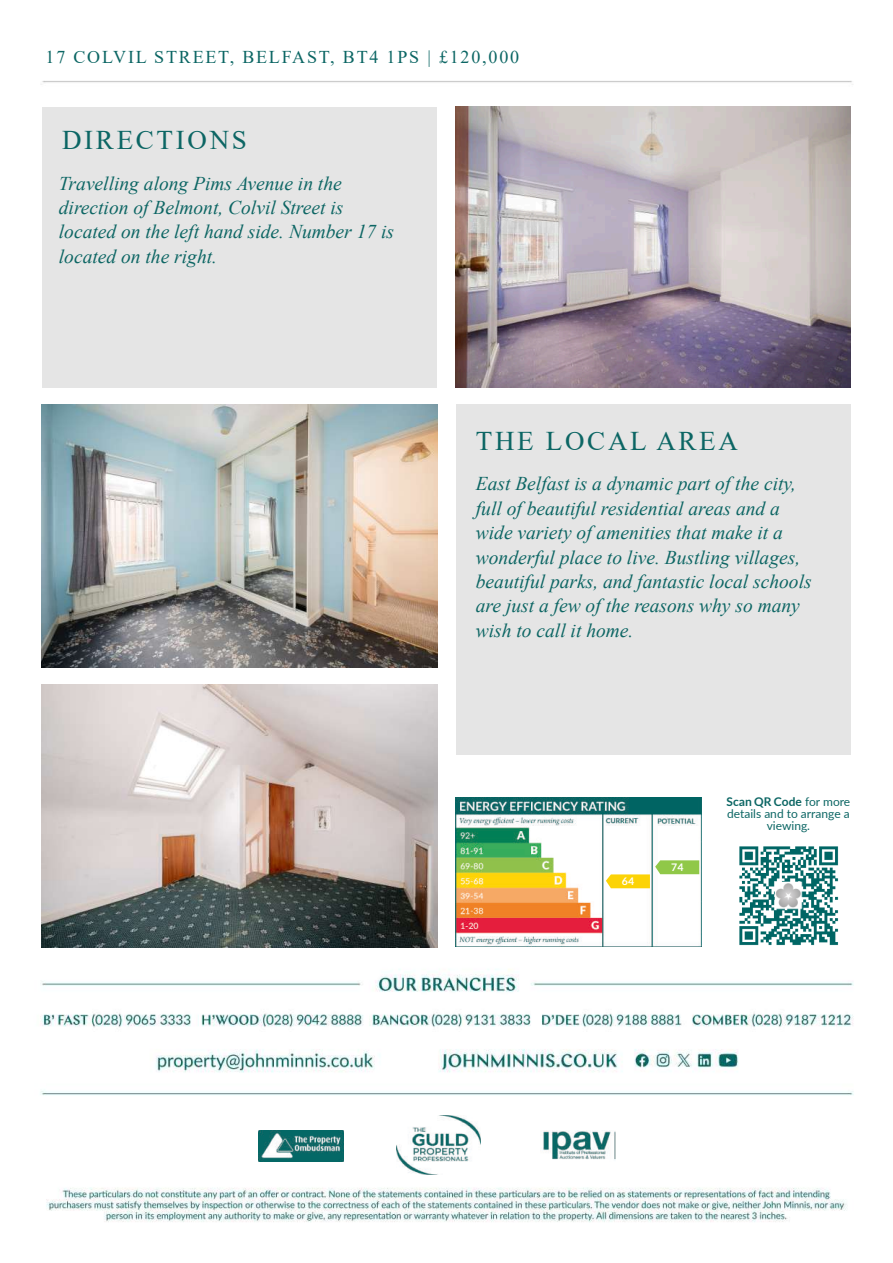
<style>
.page{position:relative;width:893px;height:1263px;background:#fff}
.page>*{position:absolute;margin:0;border:0;box-sizing:border-box;transform-origin:0 0}
.t1{font:27px "Times New Roman";letter-spacing:.1em;color:#0c6664}
.t2{font:italic 19.5px/24.5px "Times New Roman";color:#0d6664}
.t3{font:18px "Times New Roman";letter-spacing:.1em;color:#0c6664}
.t4{font:12px/12px "Lato";color:#0c6664;text-align:center}
.t5{font:700 10.5px "Lato";color:#fff}
.s1{font-weight:700}
</style>
<div class="page">
<img style="left:40px;top:81px;width:814px;height:1141px">
<img style="left:540px;top:1130px;width:76px;height:32px">
<img style="left:258px;top:1130px;width:86px;height:32px">
<img style="left:397px;top:1115px;width:83px;height:59px">
<img style="left:734px;top:842px;width:108px;height:108px">
<img style="left:456px;top:797px;width:245px;height:149px">
<svg style="left:606px;top:860px;width:93px;height:28px"></svg>
<div style="left:43px;top:107px;width:394px;height:281px;background:#e5e5e5"></div>
<img style="left:456px;top:107px;width:394px;height:281px">
<img style="left:42px;top:404px;width:395px;height:264px">
<img style="left:42px;top:684px;width:395px;height:264px">
<div style="left:456px;top:404px;width:394px;height:350px;background:#e5e5e5"></div>
<p class="t3" style="left:46px;top:50px;width:475px">17 COLVIL STREET, BELFAST, BT4 1PS | £120,000</p>
<h1 class="t1" style="left:62px;top:131px;width:186px">DIRECTIONS</h1>
<p class="t2" style="left:59px;top:173px;width:337px">Travelling along Pims Avenue in the direction of Belmont, Colvil Street is located on the left hand side. Number 17 is located on the right.</p>
<h1 class="t1" style="left:476px;top:432px;width:264px">THE LOCAL AREA</h1>
<p class="t2" style="left:476px;top:473px;width:337px">East Belfast is a dynamic part of the city, full of beautiful residential areas and a wide variety of amenities that make it a wonderful place to live. Bustling villages, beautiful parks, and fantastic local schools are just a few of the reasons why so many wish to call it home.</p>
<p class="t5" style="left:622px;top:877px;width:14px">64</p>
<p class="t5" style="left:671px;top:862px;width:14px">74</p>
<p class="t4" style="left:727px;top:797px;width:125px"><span class="s1">Scan QR Code</span> for more details and to arrange a viewing.</p>
</div>
